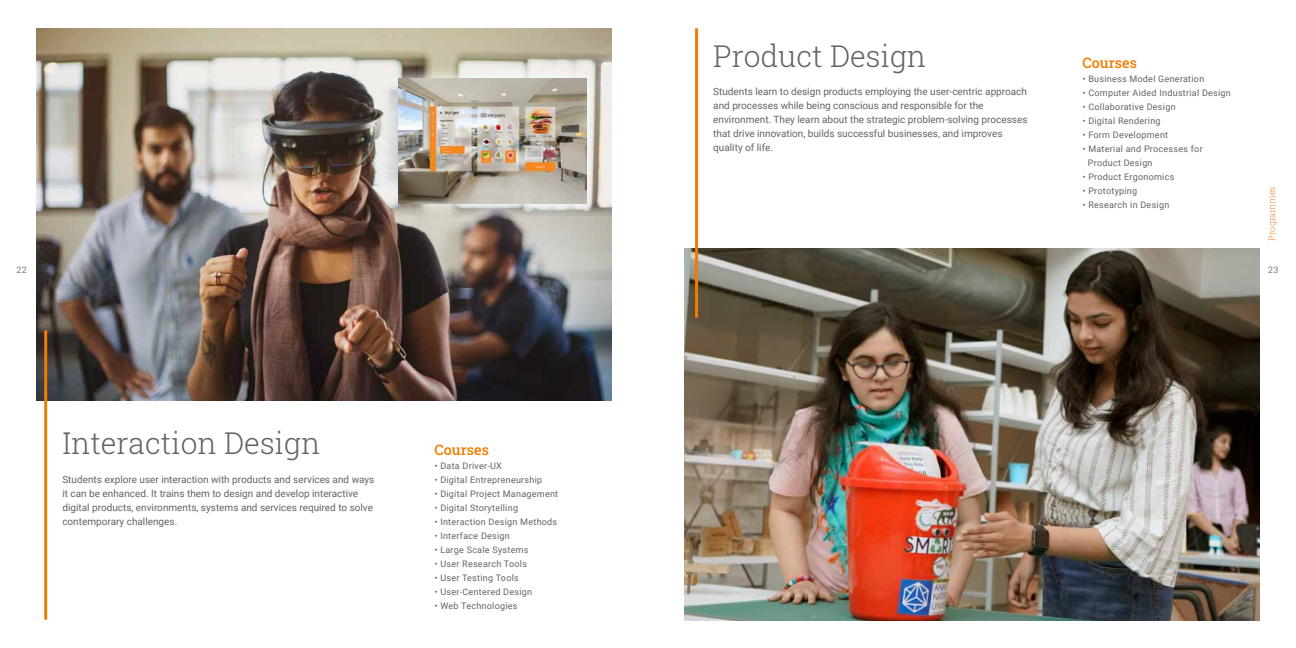
<style>
.page{position:relative;width:1296px;height:648px;background:#fff}
.page>*{position:absolute;margin:0;border:0;box-sizing:border-box;transform-origin:0 0}
.t1{font:300 30px "Roboto Slab";color:#646363}
.t2{font:500 14.4px "Roboto Slab";letter-spacing:.005em;color:#ef7d00}
.t3{font:10px/14px "Roboto";color:#646363}
.t4{font:9px/14px "Roboto";letter-spacing:.03em;color:#646363}
.t5{font:200 9px "Roboto Slab";color:#ec6608}
.t6{font:9px "Roboto";color:#7c7b7b}
</style>
<div class="page">
<img style="left:36px;top:28px;width:576px;height:372px">
<img style="left:684px;top:248px;width:576px;height:372px">
<hr style="left:44px;top:330px;width:3px;height:290px;background:#ef7d00">
<hr style="left:695px;top:28px;width:3px;height:290px;background:#ef7d00">
<div style="left:386px;top:65px;width:213px;height:151px;background:#fff;opacity:.91"></div>
<img style="left:399px;top:78px;width:187px;height:125px">
<h1 class="t1" style="left:713px;top:36px;width:215px">Product Design</h1>
<p class="t3" style="left:713px;top:84px;width:316px">Students learn to design products employing the user-centric approach and processes while being conscious and responsible for the environment. They learn about the strategic problem-solving processes that drive innovation, builds successful businesses, and improves quality of life.</p>
<h2 class="t2" style="left:1083px;top:52px;width:56px">Courses</h2>
<p class="t4" style="left:1083px;top:71px;width:123px">• Business Model Generation</p>
<p class="t4" style="left:1083px;top:85px;width:150px">• Computer Aided Industrial Design</p>
<p class="t4" style="left:1083px;top:99px;width:95px">• Collaborative Design</p>
<p class="t4" style="left:1083px;top:113px;width:80px">• Digital Rendering</p>
<p class="t4" style="left:1083px;top:127px;width:87px">• Form Development</p>
<p class="t4" style="left:1088px;top:141px;width:116px;text-indent:-5px">• Material and Processes for<br>Product Design</p>
<p class="t4" style="left:1083px;top:169px;width:93px">• Product Ergonomics</p>
<p class="t4" style="left:1083px;top:183px;width:56px">• Prototyping</p>
<p class="t4" style="left:1083px;top:197px;width:88px">• Research in Design</p>
<p class="t5" style="left:1266px;top:241px;width:56px;rotate:-90deg">Programmes</p>
<p class="t6" style="left:17px;top:263px;width:12px">22</p>
<p class="t6" style="left:1268px;top:263px;width:12px">23</p>
<h1 class="t1" style="left:62px;top:423px;width:260px">Interaction Design</h1>
<p class="t3" style="left:62px;top:472px;width:314px">Students explore user interaction with products and services and ways it can be enhanced. It trains them to design and develop interactive digital products, environments, systems and services required to solve contemporary challenges.</p>
<h2 class="t2" style="left:435px;top:440px;width:56px">Courses</h2>
<p class="t4" style="left:435px;top:458px;width:69px">• Data Driver-UX</p>
<p class="t4" style="left:435px;top:472px;width:109px">• Digital Entrepreneurship</p>
<p class="t4" style="left:435px;top:486px;width:125px">• Digital Project Management</p>
<p class="t4" style="left:435px;top:500px;width:85px">• Digital Storytelling</p>
<p class="t4" style="left:435px;top:514px;width:124px">• Interaction Design Methods</p>
<p class="t4" style="left:435px;top:528px;width:77px">• Interface Design</p>
<p class="t4" style="left:435px;top:542px;width:96px">• Large Scale Systems</p>
<p class="t4" style="left:435px;top:556px;width:94px">• User Research Tools</p>
<p class="t4" style="left:435px;top:570px;width:86px">• User Testing Tools</p>
<p class="t4" style="left:435px;top:584px;width:99px">• User-Centered Design</p>
<p class="t4" style="left:435px;top:598px;width:85px">• Web Technologies</p>
</div>
